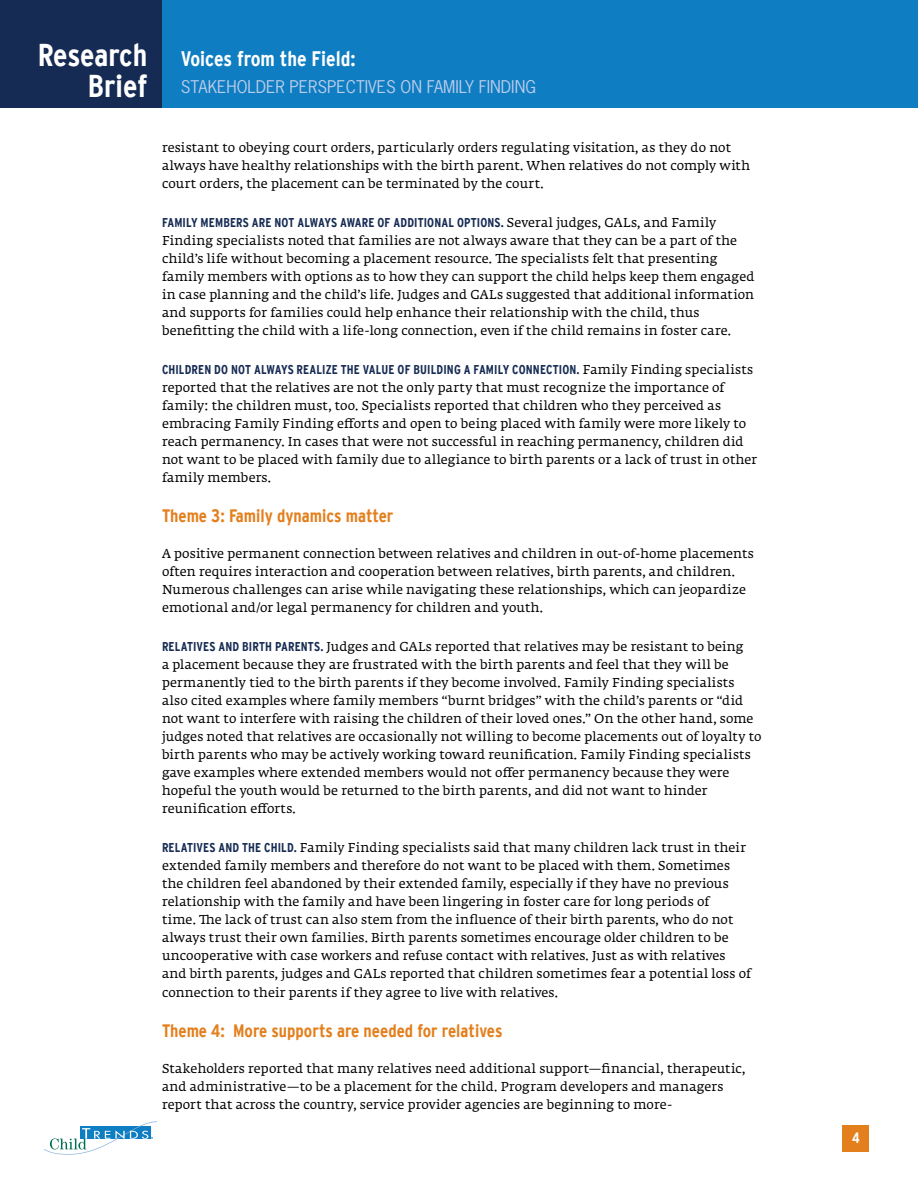
<style>
.page{position:relative;width:918px;height:1188px;background:#fff}
.page>*{position:absolute;margin:0;border:0;box-sizing:border-box;transform-origin:0 0}
.t1{font:700 condensed 31.5px/31.5px "Interstate";letter-spacing:-.005em;color:#fff;text-align:right}
.t2{font:700 condensed 21px "Interstate";color:#fff}
.t3{font:700 condensed 18px "Interstate";color:#e37f1c}
.t4{font:16.5px "News Gothic Std";color:#baccea}
.t5{font:700 condensed 15px "Interstate";color:#fff}
.t6{font:12.75px/18px "Fedra Serif A Std";letter-spacing:.015em;color:#000}
.t7{font:700 condensed 12.75px "Interstate";letter-spacing:.01em;color:#162b53}
.s1{font-family:"Fedra Serif A Std";font-weight:400;font-stretch:normal;color:#000}
.s2{font-family:"Interstate";font-weight:700;font-stretch:condensed;color:#162b53}
</style>
<div class="page">
<div style="left:0;top:0;width:918px;height:108px;background:#0e7dc2"></div>
<div style="left:842px;top:1125px;width:27px;height:27px;background:#e37f1c"></div>
<div style="left:0;top:0;width:162px;height:108px;background:#162b53"></div>
<svg style="left:44px;top:1121px;width:113px;height:34px"></svg>
<h1 class="t1" style="left:38px;top:39px;width:111px">Research<br>Brief</h1>
<h2 class="t2" style="left:181px;top:47px;width:176px">Voices from the Field:</h2>
<p class="t4" style="left:181px;top:76px;width:357px">STAKEHOLDER PERSPECTIVES ON FAMILY FINDING</p>
<p class="t6" style="left:162px;top:140px;width:590px">resistant to obeying court orders, particularly orders regulating visitation, as they do not always have healthy relationships with the birth parent. When relatives do not comply with court orders, the placement can be terminated by the court.</p>
<p class="t7" style="left:162px;top:215px;width:556px">FAMILY MEMBERS ARE NOT ALWAYS AWARE OF ADDITIONAL OPTIONS. <span class="s1">Several judges, GALs, and Family</span></p>
<p class="t6" style="left:162px;top:233px;width:594px">Finding specialists noted that families are not always aware that they can be a part of the child’s life without becoming a placement resource. The specialists felt that presenting family members with options as to how they can support the child helps keep them engaged in case planning and the child’s life. Judges and GALs suggested that additional information and supports for families could help enhance their relationship with the child, thus benefitting the child with a life-long connection, even if the child remains in foster care.</p>
<p class="t7" style="left:162px;top:362px;width:593px">CHILDREN DO NOT ALWAYS REALIZE THE VALUE OF BUILDING A FAMILY CONNECTION. <span class="s1">Family Finding specialists</span></p>
<p class="t6" style="left:162px;top:380px;width:597px">reported that the relatives are not the only party that must recognize the importance of family: the children must, too. Specialists reported that children who they perceived as embracing Family Finding efforts and open to being placed with family were more likely to reach permanency. In cases that were not successful in reaching permanency, children did not want to be placed with family due to allegiance to birth parents or a lack of trust in other family members.</p>
<h3 class="t3" style="left:162px;top:505px;width:233px">Theme 3: Family dynamics matter</h3>
<p class="t6" style="left:162px;top:545px;width:593px">A positive permanent connection between relatives and children in out-of-home placements often requires interaction and cooperation between relatives, birth parents, and children.<br>Numerous challenges can arise while navigating these relationships, which can jeopardize emotional and/or legal permanency for children and youth.</p>
<p class="t6" style="left:162px;top:638px;width:601px"><span class="s2">RELATIVES AND BIRTH PARENTS.</span> Judges and GALs reported that relatives may be resistant to being<br>a placement because they are frustrated with the birth parents and feel that they will be permanently tied to the birth parents if they become involved. Family Finding specialists also cited examples where family members “burnt bridges” with the child’s parents or “did not want to interfere with raising the children of their loved ones.” On the other hand, some judges noted that relatives are occasionally not willing to become placements out of loyalty to birth parents who may be actively working toward reunification. Family Finding specialists gave examples where extended members would not offer permanency because they were hopeful the youth would be returned to the birth parents, and did not want to hinder reunification efforts.</p>
<p class="t6" style="left:162px;top:839px;width:591px"><span class="s2">RELATIVES AND THE CHILD.</span> Family Finding specialists said that many children lack trust in their extended family members and therefore do not want to be placed with them. Sometimes the children feel abandoned by their extended family, especially if they have no previous relationship with the family and have been lingering in foster care for long periods of<br>time. The lack of trust can also stem from the influence of their birth parents, who do not always trust their own families. Birth parents sometimes encourage older children to be uncooperative with case workers and refuse contact with relatives. Just as with relatives and birth parents, judges and GALs reported that children sometimes fear a potential loss of</p>
<p class="t6" style="left:162px;top:985px;width:398px">connection to their parents if they agree to live with relatives.</p>
<h3 class="t3" style="left:162px;top:1021px;width:342px">Theme 4: More supports are needed for relatives</h3>
<p class="t6" style="left:162px;top:1061px;width:585px">Stakeholders reported that many relatives need additional support—financial, therapeutic, and administrative—to be a placement for the child. Program developers and managers report that across the country, service provider agencies are beginning to more-</p>
<p class="t5" style="left:852px;top:1129px;width:9px">4</p>
</div>
